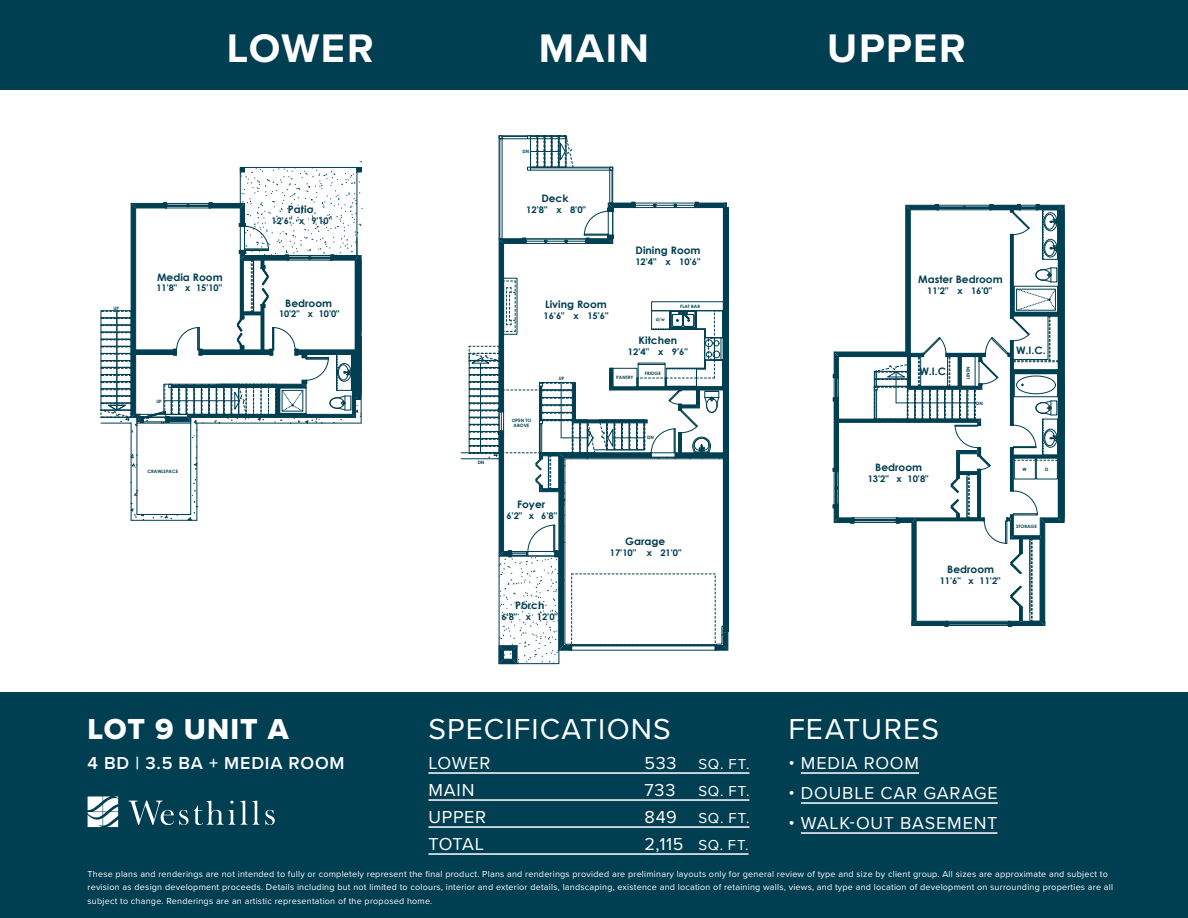
<style>
.page{position:relative;width:1188px;height:918px;background:#fff}
.page>*{position:absolute;margin:0;border:0;box-sizing:border-box;transform-origin:0 0}
.t1{font:700 41.4px "Proxima Nova";letter-spacing:.04em;color:#fff}
.t2{font:30px "Proxima Nova";letter-spacing:.04em;color:#fff}
.t3{font:30px "Proxima Nova Extrabld";letter-spacing:.02em;color:#fff}
.t4{font:18px "Proxima Nova";letter-spacing:.045em;color:#fff}
.t5{font:600 18px "Proxima Nova";letter-spacing:.045em;color:#fff}
.t6{font:15px "Proxima Nova";letter-spacing:.05em;color:#fff}
.t7{font:700 10.35px "Century Gothic";color:#003e52}
.t8{font:700 9.15px "Century Gothic";color:#003e52}
.t9{font:9px/13.5px "Proxima Nova";letter-spacing:.025em;color:#fff}
.t10{font:700 4.5px/5.4px "Century Gothic";color:#003e52;text-align:center}
.s1{font-size:18px}
</style>
<div class="page">
<div style="left:0;top:692px;width:1188px;height:226px;background:#003e52"></div>
<div style="left:0;top:0;width:1188px;height:89px;background:#003e52"></div>
<hr style="left:801px;top:772px;width:118px;height:2px;background:#fff">
<hr style="left:801px;top:802px;width:197px;height:2px;background:#fff">
<hr style="left:801px;top:832px;width:196px;height:2px;background:#fff">
<svg style="left:88px;top:796px;width:30px;height:31px"></svg>
<svg style="left:129px;top:801px;width:146px;height:24px"></svg>
<svg style="left:833px;top:204px;width:232px;height:423px"></svg>
<svg style="left:132px;top:454px;width:5px;height:4px"></svg>
<svg style="left:132px;top:464px;width:5px;height:4px"></svg>
<hr style="left:137px;top:423px;width:1px;height:91px;background:#003e52">
<hr style="left:131px;top:423px;width:1px;height:97px;background:#003e52">
<svg style="left:194px;top:457px;width:3px;height:13px"></svg>
<hr style="left:197px;top:423px;width:1px;height:97px;background:#003e52">
<hr style="left:190px;top:423px;width:1px;height:91px;background:#003e52">
<svg style="left:131px;top:503px;width:13px;height:17px"></svg>
<svg style="left:161px;top:515px;width:17px;height:4px"></svg>
<svg style="left:188px;top:490px;width:10px;height:31px"></svg>
<hr style="left:137px;top:514px;width:54px;height:1px;background:#003e52">
<hr style="left:131px;top:520px;width:66px;height:1px;background:#003e52">
<svg style="left:100px;top:161px;width:263px;height:277px"></svg>
<div style="left:358px;top:260px;width:3px;height:140px;border:1px solid #003e52"></div>
<div style="left:355px;top:260px;width:3px;height:140px;border:1px solid #003e52"></div>
<div style="left:358px;top:260px;width:1px;height:140px;border:1px solid #003e52"></div>
<hr style="left:428px;top:772px;width:321px;height:2px;background:#fff">
<hr style="left:428px;top:799px;width:321px;height:2px;background:#fff">
<hr style="left:428px;top:826px;width:321px;height:2px;background:#fff">
<hr style="left:428px;top:853px;width:321px;height:2px;background:#fff">
<hr style="left:461px;top:458px;width:38px;height:1px;background:#003e52">
<hr style="left:461px;top:452px;width:38px;height:1px;background:#003e52">
<svg style="left:468px;top:135px;width:261px;height:529px"></svg>
<h1 class="t1" style="left:227px;top:17px;width:148px">LOWER</h1>
<h1 class="t1" style="left:539px;top:17px;width:112px">MAIN</h1>
<h1 class="t1" style="left:827px;top:17px;width:140px">UPPER</h1>
<p class="t10" style="left:523px;top:149px;width:8px">DN</p>
<p class="t7" style="left:288px;top:201px;width:27px">Patio</p>
<p class="t8" style="left:272px;top:214px;width:62px">12'6" x 9'10"</p>
<p class="t7" style="left:541px;top:191px;width:29px">Deck</p>
<p class="t8" style="left:526px;top:203px;width:61px">12'8" x 8'0"</p>
<p class="t7" style="left:636px;top:242px;width:67px">Dining Room</p>
<p class="t8" style="left:635px;top:254px;width:67px">12'4" x 10'6"</p>
<p class="t7" style="left:157px;top:269px;width:67px">Media Room</p>
<p class="t8" style="left:156px;top:281px;width:67px">11'8" x 15'10"</p>
<p class="t7" style="left:918px;top:272px;width:86px">Master Bedroom</p>
<p class="t8" style="left:927px;top:284px;width:67px">11'2" x 16'0"</p>
<p class="t10" style="left:114px;top:305px;width:7px">UP</p>
<p class="t7" style="left:285px;top:295px;width:48px">Bedroom</p>
<p class="t8" style="left:279px;top:307px;width:62px">10'2" x 10'0"</p>
<p class="t7" style="left:545px;top:297px;width:63px">Living Room</p>
<p class="t8" style="left:543px;top:309px;width:67px">16'6" x 15'6"</p>
<p class="t10" style="left:656px;top:317px;width:10px">d/w</p>
<p class="t10" style="left:680px;top:303px;width:21px">FLAT BAR</p>
<p class="t7" style="left:639px;top:333px;width:40px">Kitchen</p>
<p class="t8" style="left:628px;top:345px;width:61px">12'4" x 9'6"</p>
<p class="t7" style="left:1016px;top:343px;width:31px">W.I.C.</p>
<p class="t10" style="left:559px;top:376px;width:7px">UP</p>
<p class="t10" style="left:616px;top:375px;width:19px">PANTRY</p>
<p class="t10" style="left:645px;top:371px;width:17px">FRIDGE</p>
<p class="t7" style="left:919px;top:364px;width:31px">W.I.C.</p>
<p class="t10" style="left:965px;top:379px;width:14px;rotate:-90deg">LINEN</p>
<p class="t10" style="left:156px;top:398px;width:7px">UP</p>
<p class="t10" style="left:976px;top:400px;width:8px">DN</p>
<p class="t10" style="left:512px;top:417px;width:21px">OPEN TO<br>ABOVE</p>
<p class="t10" style="left:647px;top:435px;width:8px">DN</p>
<p class="t10" style="left:148px;top:469px;width:32px">CRAWLSPACE</p>
<p class="t10" style="left:478px;top:460px;width:8px">DN</p>
<p class="t7" style="left:875px;top:459px;width:48px">Bedroom</p>
<p class="t8" style="left:868px;top:471px;width:62px">13'2" x 10'8"</p>
<p class="t10" style="left:1022px;top:467px;width:6px">W</p>
<p class="t10" style="left:1045px;top:467px;width:5px">D</p>
<p class="t7" style="left:517px;top:497px;width:30px">Foyer</p>
<p class="t8" style="left:506px;top:509px;width:52px">6'2" x 6'8"</p>
<p class="t10" style="left:1016px;top:524px;width:22px">STORAGE</p>
<p class="t7" style="left:625px;top:534px;width:42px">Garage</p>
<p class="t8" style="left:610px;top:546px;width:73px">17'10" x 21'0"</p>
<p class="t7" style="left:947px;top:562px;width:48px">Bedroom</p>
<p class="t8" style="left:940px;top:574px;width:62px">11'6" x 11'2"</p>
<p class="t7" style="left:515px;top:597px;width:31px">Porch</p>
<p class="t8" style="left:501px;top:609px;width:58px">6'8" x 12'0"</p>
<h2 class="t3" style="left:88px;top:707px;width:203px">LOT 9 UNIT A</h2>
<h3 class="t5" style="left:88px;top:749px;width:259px">4 BD | 3.5 BA + MEDIA ROOM</h3>
<h2 class="t2" style="left:428px;top:706px;width:244px">SPECIFICATIONS</h2>
<h3 class="t4" style="left:428px;top:749px;width:64px">LOWER</h3>
<h3 class="t6" style="left:644px;top:752px;width:107px"><span class="s1">533</span> SQ. FT.</h3>
<h3 class="t4" style="left:428px;top:776px;width:48px">MAIN</h3>
<h3 class="t4" style="left:644px;top:776px;width:33px">733</h3>
<h3 class="t6" style="left:698px;top:779px;width:53px">SQ. FT.</h3>
<h3 class="t4" style="left:428px;top:803px;width:59px">UPPER</h3>
<h3 class="t6" style="left:644px;top:806px;width:107px"><span class="s1">849</span> SQ. FT.</h3>
<h3 class="t4" style="left:428px;top:830px;width:57px">TOTAL</h3>
<h3 class="t6" style="left:644px;top:833px;width:106px"><span class="s1">2,115</span> SQ. FT.</h3>
<h2 class="t2" style="left:788px;top:706px;width:152px">FEATURES</h2>
<h3 class="t4" style="left:788px;top:749px;width:132px">• MEDIA ROOM</h3>
<h3 class="t4" style="left:788px;top:779px;width:211px">• DOUBLE CAR GARAGE</h3>
<h3 class="t4" style="left:788px;top:809px;width:210px">• WALK-OUT BASEMENT</h3>
<p class="t9" style="left:88px;top:866px;width:1027px">These plans and renderings are not intended to fully or completely represent the final product. Plans and renderings provided are preliminary layouts only for general review of type and size by client group. All sizes are approximate and subject to revision as design development proceeds. Details including but not limited to colours, interior and exterior details, landscaping, existence and location of retaining walls, views, and type and location of development on surrounding properties are all subject to change. Renderings are an artistic representation of the proposed home.</p>
</div>
